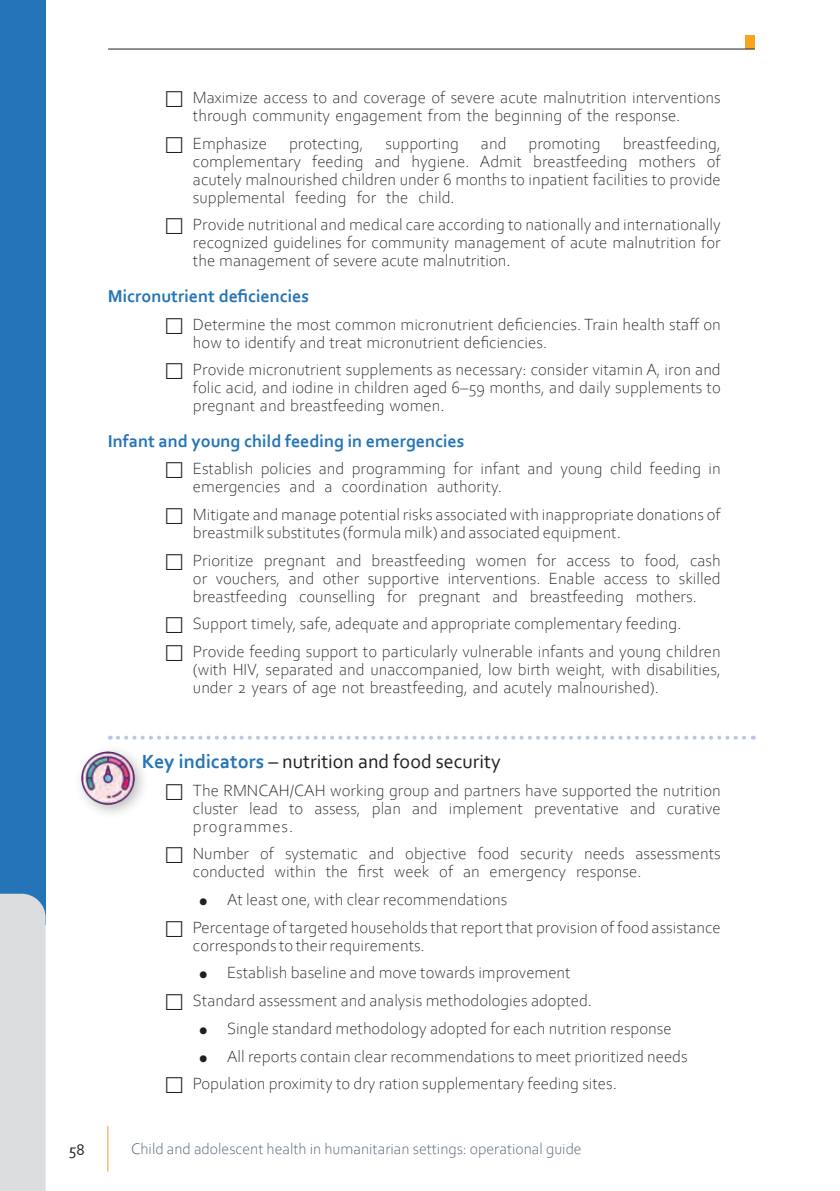
<style>
.page{position:relative;width:840px;height:1191px;background:#fff}
.page>*{position:absolute;margin:0;border:0;box-sizing:border-box;transform-origin:0 0}
.Key_actions_-_indica{font:20px "Corbel";color:#231f20}
.Key_body_H1{font:700 18px "Corbel";color:#2574b7}
.t1{font:300 17px/18px "Corbel";color:#231f20}
.t2{font:300 16px "Corbel";color:#44546a}
.t3{font:16px "Corbel";color:#231f20}
.s1{font-weight:700;color:#2574b7}
.s2{font-size:22px}
</style>
<div class="page">
<hr style="left:107px;top:1126px;width:1px;height:45px;background:#f89c1c">
<div style="left:744px;top:36px;width:10px;height:13px;background:#f6a51c"></div>
<hr style="left:108px;top:49px;width:646px;height:1px;background:#231f20">
<svg style="left:118px;top:735px;width:635px;height:4px"></svg>
<div style="left:0;top:0;width:45px;height:924px;background:#2574b7"></div>
<div style="left:0;top:893px;width:46px;height:298px;background:#dcdddf"></div>
<div style="left:73px;top:743px;width:77px;height:77px;background:#231f20;opacity:.3"></div>
<img style="left:81px;top:750px;width:54px;height:55px">
<p class="t1" style="left:193px;top:88px;width:529px">Maximize access to and coverage of severe acute malnutrition interventions through community engagement from the beginning of the response.</p>
<p class="t1" style="left:193px;top:133px;width:76px">Emphasize</p>
<p class="t1" style="left:289px;top:133px;width:76px">protecting,</p>
<p class="t1" style="left:385px;top:133px;width:75px">supporting</p>
<p class="t1" style="left:480px;top:133px;width:27px">and</p>
<p class="t1" style="left:528px;top:133px;width:74px">promoting</p>
<p class="t1" style="left:193px;top:133px;width:529px;text-align:justify;text-indent:429px">breastfeeding, complementary feeding and hygiene. Admit breastfeeding mothers of acutely malnourished children under 6 months to inpatient facilities to provide supplemental feeding for the child.</p>
<p class="t1" style="left:193px;top:215px;width:529px;text-align:justify">Provide nutritional and medical care according to nationally and internationally recognized guidelines for community management of acute malnutrition for the management of severe acute malnutrition.</p>
<p class="Key_body_H1" style="left:108px;top:285px;width:203px">Micronutrient deficiencies</p>
<p class="t1" style="left:193px;top:314px;width:529px">Determine the most common micronutrient deficiencies. Train health staff on how to identify and treat micronutrient deficiencies.</p>
<p class="t1" style="left:193px;top:360px;width:529px;text-align:justify">Provide micronutrient supplements as necessary: consider vitamin A, iron and folic acid, and iodine in children aged 6–59 months, and daily supplements to pregnant and breastfeeding women.</p>
<p class="Key_body_H1" style="left:108px;top:429px;width:358px">Infant and young child feeding in emergencies</p>
<p class="t1" style="left:193px;top:459px;width:529px">Establish policies and programming for infant and young child feeding in emergencies and a coordination authority.</p>
<p class="t1" style="left:193px;top:504px;width:529px">Mitigate and manage potential risks associated with inappropriate donations of breastmilk substitutes (formula milk) and associated equipment.</p>
<p class="t1" style="left:193px;top:550px;width:529px;text-align:justify">Prioritize pregnant and breastfeeding women for access to food, cash or vouchers, and other supportive interventions. Enable access to skilled breastfeeding counselling for pregnant and breastfeeding mothers.</p>
<p class="t1" style="left:193px;top:614px;width:489px">Support timely, safe, adequate and appropriate complementary feeding.</p>
<p class="t1" style="left:193px;top:641px;width:529px;text-align:justify">Provide feeding support to particularly vulnerable infants and young children (with HIV, separated and unaccompanied, low birth weight, with disabilities, under 2 years of age not breastfeeding, and acutely malnourished).</p>
<p class="Key_actions_-_indica" style="left:142px;top:749px;width:360px"><span class="s1">Key indicators</span> – nutrition and food security</p>
<p class="t1" style="left:193px;top:780px;width:529px;text-align:justify">The RMNCAH/CAH working group and partners have supported the nutrition cluster lead to assess, plan and implement preventative and curative programmes.</p>
<p class="t1" style="left:193px;top:844px;width:529px">Number of systematic and objective food security needs assessments conducted within the first week of an emergency response.</p>
<p class="t1" style="left:198px;top:889px;width:310px"><span class="s2">•</span> At least one, with clear recommendations</p>
<p class="t1" style="left:193px;top:917px;width:529px">Percentage of targeted households that report that provision of food assistance corresponds to their requirements.</p>
<p class="t1" style="left:198px;top:963px;width:373px"><span class="s2">•</span> Establish baseline and move towards improvement</p>
<p class="t1" style="left:193px;top:990px;width:400px">Standard assessment and analysis methodologies adopted.</p>
<p class="t1" style="left:198px;top:1018px;width:474px"><span class="s2">•</span> Single standard methodology adopted for each nutrition response</p>
<p class="t1" style="left:198px;top:1046px;width:490px"><span class="s2">•</span> All reports contain clear recommendations to meet prioritized needs</p>
<p class="t1" style="left:193px;top:1074px;width:425px">Population proximity to dry ration supplementary feeding sites.</p>
<p class="t3" style="left:69px;top:1139px;width:17px">58</p>
<p class="t2" style="left:131px;top:1138px;width:452px">Child and adolescent health in humanitarian settings: operational guide</p>
</div>
